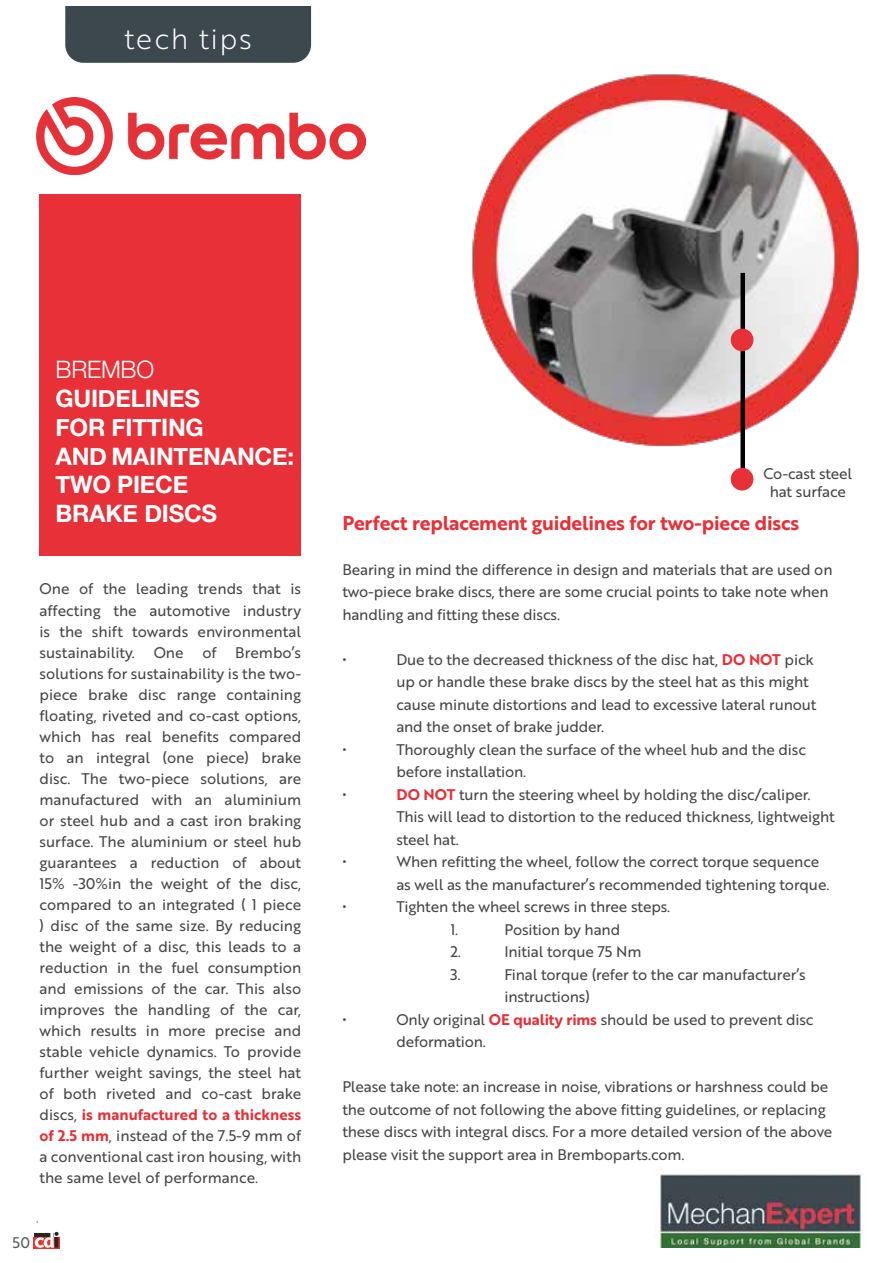
<style>
.page{position:relative;width:893px;height:1263px;background:#fff}
.page>*{position:absolute;margin:0;border:0;box-sizing:border-box;transform-origin:0 0}
.t1{font:28.5px "Brother 1816 Light";letter-spacing:.05em;color:#fff}
.t2{font:700 24px/28.8px "Helvetica Neue";letter-spacing:-.01em;color:#fff}
.t3{font:19.5px "Brother 1816 Bold";letter-spacing:-.01em;color:#e73037}
.t4{font:15px/21px "Brother 1816 Regular";letter-spacing:-.01em;color:#454444}
.t5{font:15px "Brother 1816 Regular";color:#5a5a59}
.s1{font-weight:300}
.s2{font-family:"Brother 1816 Bold";color:#e73037}
</style>
<div class="page">
<div style="left:34px;top:1237px;width:26px;height:11px;background:#e7352c"></div>
<hr style="left:34px;top:1233px;width:19px;height:4px;background:#2b2523">
<svg style="left:35px;top:1232px;width:24px;height:16px"></svg>
<img style="left:656px;top:1170px;width:207px;height:77px">
<img style="left:472px;top:74px;width:387px;height:417px">
<div style="left:39px;top:194px;width:262px;height:361px;background:#e73037"></div>
<div style="left:740px;top:273px;width:5px;height:200px;background:#000"></div>
<div style="left:731px;top:468px;width:22px;height:22px;background:#e73037;border-radius:50%"></div>
<div style="left:731px;top:329px;width:22px;height:22px;background:#e73037;border-radius:50%"></div>
<div style="left:65px;top:7px;width:246px;height:56px;background:#3c474e"></div>
<img style="left:36px;top:98px;width:330px;height:76px">
<p class="t1" style="left:124px;top:18px;width:129px">tech tips</p>
<p class="t2" style="left:56px;top:356px;width:240px"><span class="s1">BREMBO<br></span>GUIDELINES<br>FOR FITTING<br>AND MAINTENANCE:<br>TWO PIECE<br>BRAKE DISCS</p>
<p class="t4" style="left:39px;top:578px;width:263px;text-align:justify">One of the leading trends that is affecting the automotive industry is the shift towards environmental sustainability. One of Brembo’s solutions for sustainability is the two&shy;piece brake disc range containing floating, riveted and co-cast options, which has real benefits compared to an integral (one piece) brake disc. The two-piece solutions, are manufactured with an aluminium or steel hub and a cast iron braking surface. The aluminium or steel hub guarantees a reduction of about 15% -30%in the weight of the disc, compared to an integrated ( 1 piece ) disc of the same size. By reducing the weight of a disc, this leads to a reduction in the fuel consumption and emissions of the car. This also improves the handling of the car, which results in more precise and stable vehicle dynamics. To provide further weight savings, the steel hat of both riveted and co-cast brake discs, <span class="s2">is manufactured to a thickness of 2.5 mm</span>, instead of the 7.5-9 mm of a conventional cast iron housing, with the same level of performance.</p>
<p class="t5" style="left:12px;top:1232px;width:19px">50</p>
<p class="t4" style="left:763px;top:464px;width:90px;line-height:18px;text-align:center">Co-cast steel hat surface</p>
<p class="t3" style="left:342px;top:508px;width:458px">Perfect replacement guidelines for two-piece discs</p>
<p class="t4" style="left:342px;top:557px;width:492px;line-height:22.5px">Bearing in mind the difference in design and materials that are used on two-piece brake discs, there are some crucial points to take note when handling and fitting these discs.</p>
<p class="t4" style="left:342px;top:648px;width:6px">•</p>
<p class="t4" style="left:396px;top:647px;width:422px;line-height:22.5px">Due to the decreased thickness of the disc hat, <span class="s2">DO NOT</span> pick up or handle these brake discs by the steel hat as this might cause minute distortions and lead to excessive lateral runout and the onset of brake judder.</p>
<p class="t4" style="left:342px;top:738px;width:6px">•</p>
<p class="t4" style="left:396px;top:737px;width:411px;line-height:22.5px">Thoroughly clean the surface of the wheel hub and the disc before installation.</p>
<p class="t4" style="left:342px;top:783px;width:6px">•</p>
<p class="t4" style="left:396px;top:782px;width:440px;line-height:22.5px"><span class="s2">DO NOT</span> turn the steering wheel by holding the disc/caliper.<br>This will lead to distortion to the reduced thickness, lightweight steel hat.</p>
<p class="t4" style="left:342px;top:851px;width:6px">•</p>
<p class="t4" style="left:396px;top:850px;width:435px;line-height:22.5px">When refitting the wheel, follow the correct torque sequence as well as the manufacturer’s recommended tightening torque.</p>
<p class="t4" style="left:342px;top:896px;width:6px">•</p>
<p class="t4" style="left:450px;top:895px;width:221px;line-height:22.5px;text-indent:-54px">Tighten the wheel screws in three steps.<br>1.</p>
<p class="t4" style="left:504px;top:918px;width:117px">Position by hand</p>
<p class="t4" style="left:450px;top:941px;width:12px">2.</p>
<p class="t4" style="left:504px;top:941px;width:139px">Initial torque 75 Nm</p>
<p class="t4" style="left:450px;top:963px;width:12px">3.</p>
<p class="t4" style="left:504px;top:962px;width:303px;line-height:22.5px">Final torque (refer to the car manufacturer’s instructions)</p>
<p class="t4" style="left:342px;top:1008px;width:6px">•</p>
<p class="t4" style="left:396px;top:1007px;width:419px;line-height:22.5px">Only original <span class="s2">OE quality rims</span> should be used to prevent disc deformation.</p>
<p class="t4" style="left:342px;top:1075px;width:492px;line-height:22.5px">Please take note: an increase in noise, vibrations or harshness could be the outcome of not following the above fitting guidelines, or replacing these discs with integral discs. For a more detailed version of the above please visit the support area in Bremboparts.com.</p>
</div>
